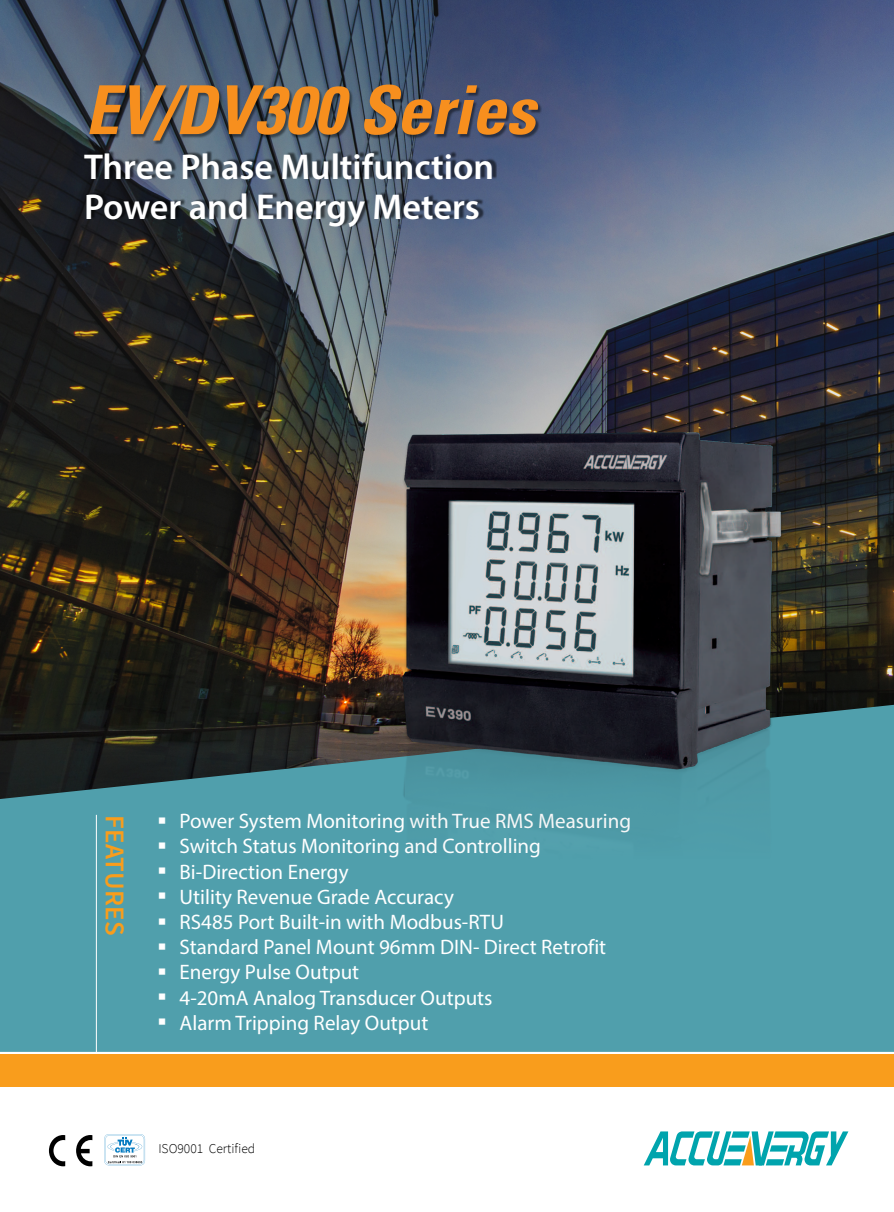
<style>
.page{position:relative;width:894px;height:1212px;background:#fff}
.page>*{position:absolute;margin:0;border:0;box-sizing:border-box;transform-origin:0 0}
.t1{font:italic 700 condensed 67.5px "Univers LT";color:#f78f1e}
.t2{font:600 36px/39.8px "Myriad Pro";color:#fff}
.t3{font:600 27px "Source Sans Pro";color:#f99d1c}
.t4{font:21px/25.2px "Myriad Pro";color:#fff}
.t5{font:300 13.5px "Source Sans Pro";color:#000}
</style>
<div class="page">
<img style="left:0;top:0;width:893px;height:705px">
<svg style="left:49px;top:1135px;width:43px;height:31px"></svg>
<svg style="left:104px;top:1134px;width:42px;height:31px"></svg>
<svg style="left:644px;top:1131px;width:204px;height:34px"></svg>
<svg style="left:0;top:705px;width:893px;height:347px;background:#4a909b"></svg>
<hr style="left:96px;top:815px;width:1px;height:239px;background:#fff">
<div style="left:0;top:1054px;width:893px;height:33px;background:#f99d1c"></div>
<div style="left:89px;top:85px;width:453px;height:59px;background:#000;opacity:.45"></div>
<div style="left:86px;top:150px;width:411px;height:77px;background:#000;opacity:.55"></div>
<img style="left:356px;top:402px;width:471px;height:473px">
<svg style="left:159px;top:817px;width:6px;height:6px"></svg>
<svg style="left:159px;top:842px;width:6px;height:7px"></svg>
<svg style="left:159px;top:868px;width:6px;height:6px"></svg>
<svg style="left:159px;top:893px;width:6px;height:6px"></svg>
<svg style="left:159px;top:918px;width:6px;height:6px"></svg>
<svg style="left:159px;top:943px;width:6px;height:6px"></svg>
<svg style="left:159px;top:968px;width:6px;height:7px"></svg>
<svg style="left:159px;top:994px;width:6px;height:6px"></svg>
<svg style="left:159px;top:1019px;width:6px;height:6px"></svg>
<h1 class="t1" style="left:85px;top:69px;width:451px">EV/DV300 Series</h1>
<h2 class="t2" style="left:84px;top:146px;width:411px">Three Phase Multifunction<br>Power and Energy Meters</h2>
<p class="t3" style="left:132px;top:815px;width:122px;rotate:90deg">FEATURES</p>
<p class="t4" style="left:179px;top:808px;width:453px">Power System Monitoring with True RMS Measuring Switch Status Monitoring and Controlling Bi-Direction Energy<br>Utility Revenue Grade Accuracy<br>RS485 Port Built-in with Modbus-RTU<br>Standard Panel Mount 96mm DIN- Direct Retrofit Energy Pulse Output<br>4-20mA Analog Transducer Outputs<br>Alarm Tripping Relay Output</p>
<p class="t5" style="left:158px;top:1140px;width:98px">ISO9001 Certified</p>
</div>
